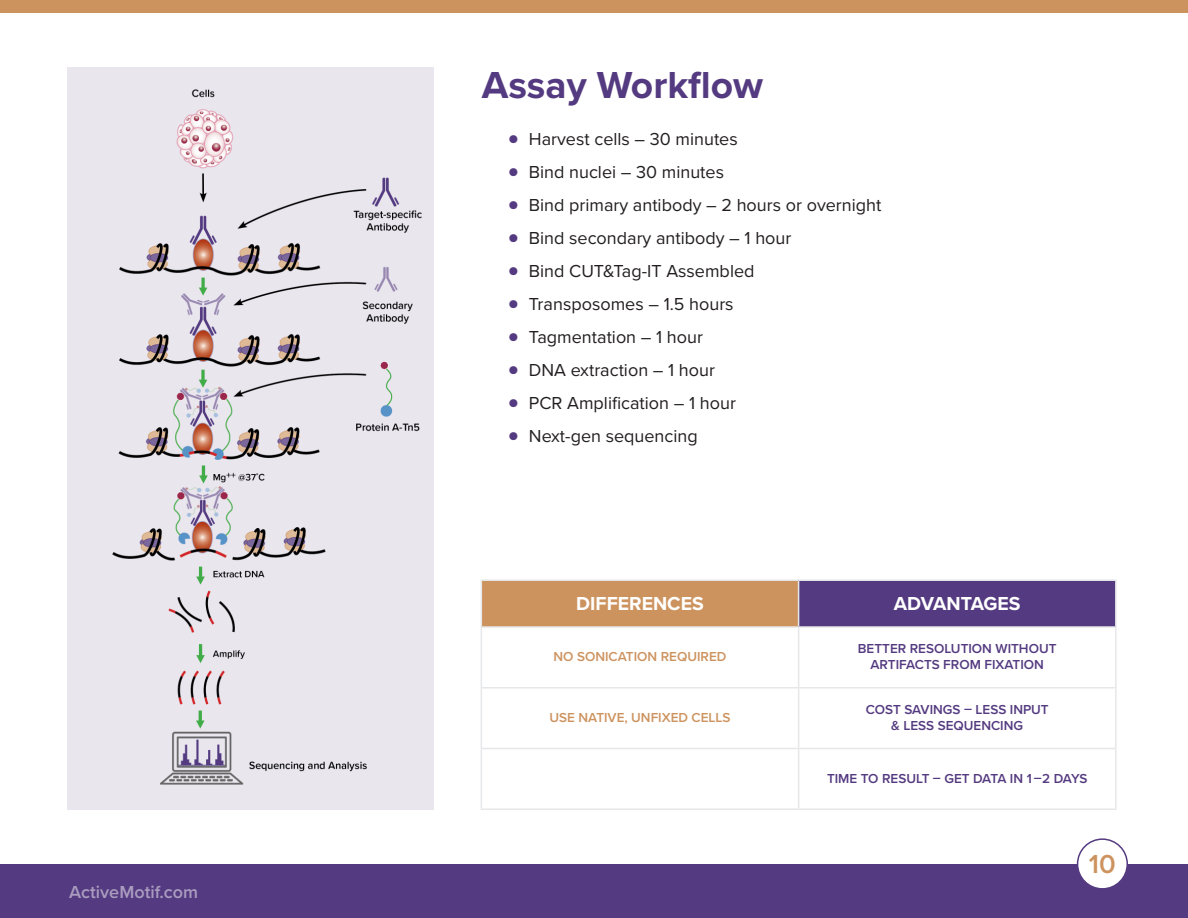
<style>
.page{position:relative;width:1188px;height:918px;background:#fff}
.page>*{position:absolute;margin:0;border:0;box-sizing:border-box;transform-origin:0 0}
.Titles{font:700 39px "Proxima Nova";color:#543a80}
.t1{font:600 27px "Proxima Nova";color:#cd935f}
.t2{font:700 19.5px "Proxima Nova";color:#fff}
.t3{font:18px "Proxima Nova";color:#231f20}
.t4{font:600 18px "Proxima Nova";color:#a99cbf}
.t5{font:600 13.5px/16.2px "Proxima Nova";color:#543a80;text-align:center}
.t6{font:600 13.5px "Proxima Nova";color:#cd935f}
.s1{font-size:13.5px;color:#543a80}
</style>
<div class="page">
<div style="left:0;top:864px;width:1188px;height:54px;background:#543a80"></div>
<div style="left:1078px;top:839px;width:49px;height:50px;background:#fff;border-radius:50%"></div>
<div style="left:1077px;top:838px;width:51px;height:52px;border:2px solid #543a80;border-radius:50%"></div>
<div style="left:0;top:0;width:1188px;height:14px;background:#cd935f"></div>
<img style="left:68px;top:68px;width:365px;height:742px">
<div style="left:481px;top:580px;width:318px;height:47px;background:#cd935f"></div>
<div style="left:799px;top:580px;width:317px;height:47px;background:#543a80"></div>
<hr style="left:481px;top:628px;width:1px;height:59px;background:#e6e7e9">
<hr style="left:798px;top:628px;width:1px;height:59px;background:#e6e7e9">
<hr style="left:1115px;top:628px;width:2px;height:59px;background:#e6e7e9">
<hr style="left:481px;top:687px;width:318px;height:1px;background:#e6e7e9">
<hr style="left:481px;top:688px;width:1px;height:60px;background:#e6e7e9">
<hr style="left:799px;top:687px;width:318px;height:1px;background:#e6e7e9">
<hr style="left:798px;top:688px;width:1px;height:60px;background:#e6e7e9">
<hr style="left:1115px;top:688px;width:2px;height:60px;background:#e6e7e9">
<hr style="left:481px;top:748px;width:318px;height:1px;background:#e6e7e9">
<hr style="left:481px;top:749px;width:1px;height:59px;background:#e6e7e9">
<hr style="left:799px;top:748px;width:318px;height:1px;background:#e6e7e9">
<hr style="left:798px;top:749px;width:1px;height:59px;background:#e6e7e9">
<hr style="left:1115px;top:749px;width:2px;height:59px;background:#e6e7e9">
<hr style="left:481px;top:808px;width:318px;height:2px;background:#e6e7e9">
<hr style="left:799px;top:808px;width:318px;height:2px;background:#e6e7e9">
<hr style="left:481px;top:579px;width:318px;height:2px;background:#e6e7e9">
<hr style="left:481px;top:581px;width:1px;height:45px;background:#e6e7e9">
<hr style="left:799px;top:579px;width:318px;height:2px;background:#e6e7e9">
<hr style="left:798px;top:581px;width:1px;height:45px;background:#e6e7e9">
<hr style="left:1115px;top:581px;width:2px;height:45px;background:#e6e7e9">
<hr style="left:481px;top:626px;width:318px;height:2px;background:#e6e7e9">
<hr style="left:799px;top:626px;width:318px;height:2px;background:#e6e7e9">
<p class="t4" style="left:69px;top:878px;width:130px">ActiveMotif.com</p>
<p class="Titles" style="left:482px;top:56px;width:283px">Assay Workflow</p>
<p class="t3" style="left:509px;top:125px;width:231px"><span class="s1">●</span> Harvest cells – 30 minutes</p>
<p class="t3" style="left:509px;top:158px;width:217px"><span class="s1">●</span> Bind nuclei – 30 minutes</p>
<p class="t3" style="left:509px;top:191px;width:374px"><span class="s1">●</span> Bind primary antibody – 2 hours or overnight</p>
<p class="t3" style="left:509px;top:224px;width:284px"><span class="s1">●</span> Bind secondary antibody – 1 hour</p>
<p class="t3" style="left:509px;top:257px;width:247px"><span class="s1">●</span> Bind CUT&amp;Tag-IT Assembled</p>
<p class="t3" style="left:509px;top:290px;width:226px"><span class="s1">●</span> Transposomes – 1.5 hours</p>
<p class="t3" style="left:509px;top:323px;width:196px"><span class="s1">●</span> Tagmentation – 1 hour</p>
<p class="t3" style="left:509px;top:356px;width:208px"><span class="s1">●</span> DNA extraction – 1 hour</p>
<p class="t3" style="left:509px;top:389px;width:229px"><span class="s1">●</span> PCR Amplification – 1 hour</p>
<p class="t3" style="left:509px;top:422px;width:191px"><span class="s1">●</span> Next-gen sequencing</p>
<p class="t2" style="left:576px;top:589px;width:129px">DIFFERENCES</p>
<p class="t2" style="left:894px;top:589px;width:128px">ADVANTAGES</p>
<p class="t6" style="left:554px;top:647px;width:174px">NO SONICATION REQUIRED</p>
<p class="t5" style="left:858px;top:640px;width:200px">BETTER RESOLUTION WITHOUT<br>ARTIFACTS FROM FIXATION</p>
<p class="t6" style="left:549px;top:707px;width:183px">USE NATIVE, UNFIXED CELLS</p>
<p class="t5" style="left:866px;top:701px;width:185px">COST SAVINGS – LESS INPUT &amp; LESS SEQUENCING</p>
<p class="t5" style="left:827px;top:770px;width:262px">TIME TO RESULT – GET DATA IN 1 –2 DAYS</p>
<h2 class="t1" style="left:1089px;top:844px;width:28px">10</h2>
</div>
